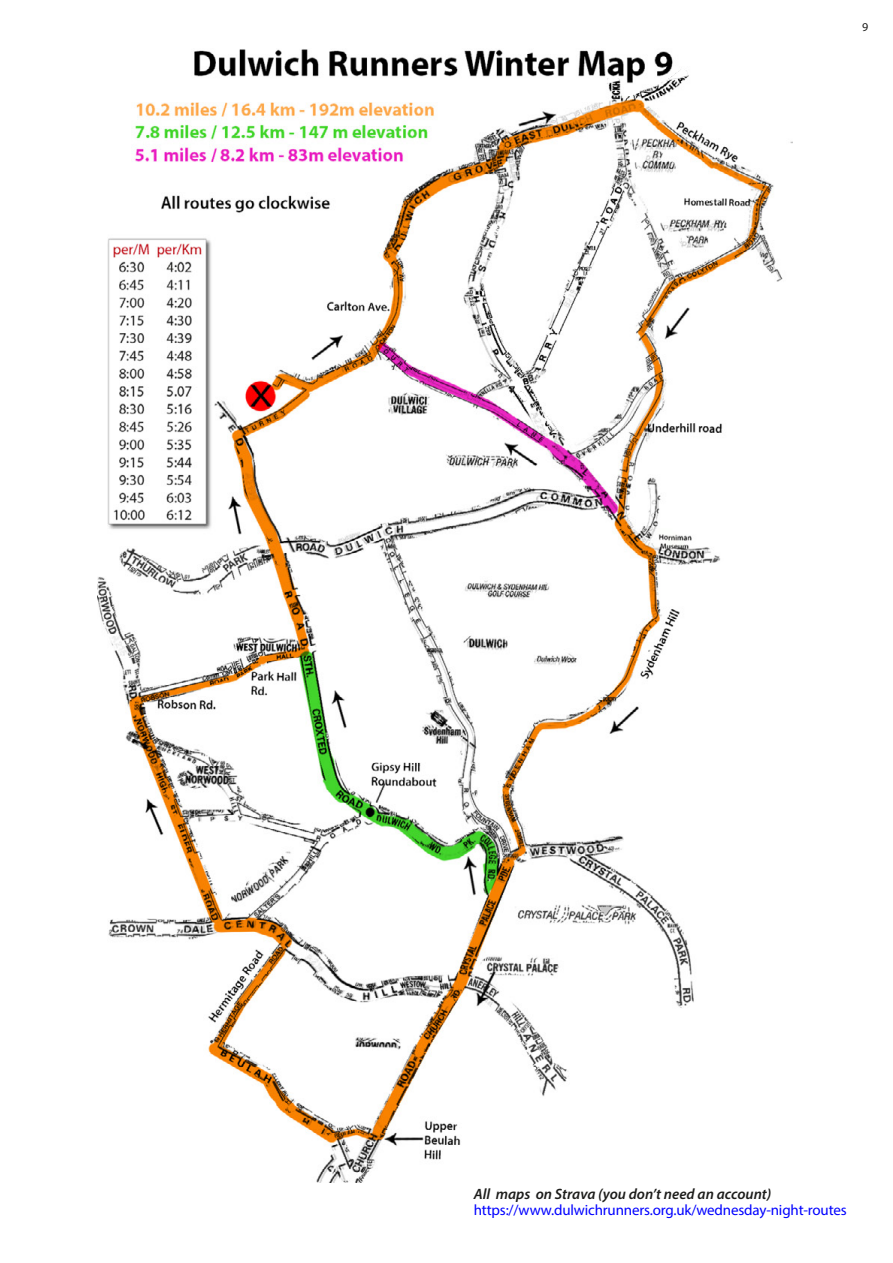
<style>
.page{position:relative;width:893px;height:1263px;background:#fff}
.page>*{position:absolute;margin:0;border:0;box-sizing:border-box;transform-origin:0 0}
.t1{font:15px "Myriad Pro";letter-spacing:-.01em;color:#00f}
.t2{font:italic 600 15px "Myriad Pro";color:#1d1d1b}
.t3{font:12px "Myriad Pro";color:#1d1d1b}
</style>
<div class="page">
<img style="left:98px;top:49px;width:694px;height:1133px">
<p class="t3" style="left:862px;top:19px;width:8px">9</p>
<p class="t2" style="left:474px;top:1184px;width:299px">All maps on Strava (you don’t need an account)</p>
<p class="t1" style="left:474px;top:1201px;width:374px">https://www.dulwichrunners.org.uk/wednesday-night-routes</p>
</div>
